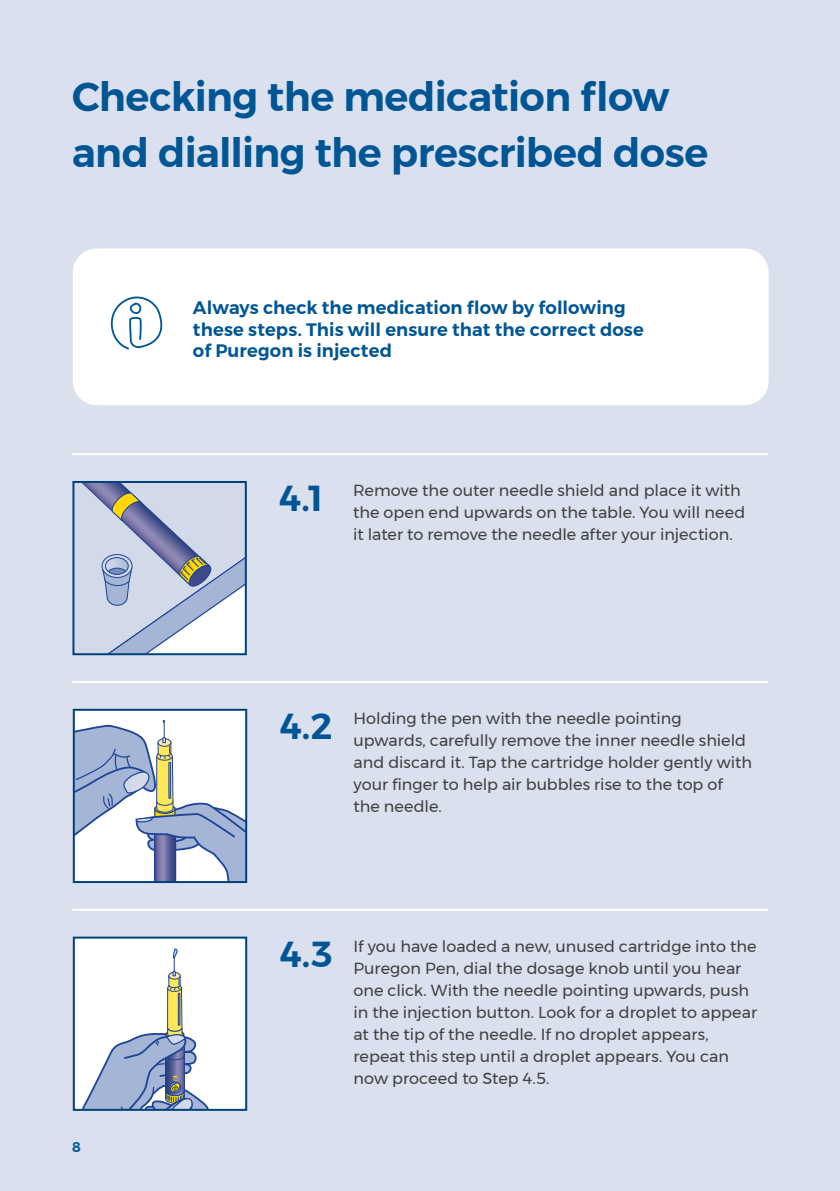
<style>
.page{position:relative;width:840px;height:1191px;background:#fff}
.page>*{position:absolute;margin:0;border:0;box-sizing:border-box;transform-origin:0 0}
.t1{font:600 40px/56px "Montserrat";letter-spacing:-.015em;color:#005695}
.t2{font:600 36px "Montserrat";color:#005695}
.t3{font:600 18px/21.6px "Montserrat";letter-spacing:.005em;color:#005695}
.t4{font:16px/22px "Montserrat";color:#414042}
.t5{font:600 14px "Montserrat";color:#005695}
</style>
<div class="page">
<div style="left:0;top:0;width:839px;height:1191px;background:#dae0ee"></div>
<svg style="left:83px;top:484px;width:161px;height:168px"></svg>
<div style="left:72px;top:481px;width:175px;height:174px;border:2px solid #00427a"></div>
<hr style="left:72px;top:453px;width:695px;height:2px;background:#fff">
<div style="left:74px;top:710px;width:172px;height:172px;background:#fff"></div>
<svg style="left:76px;top:720px;width:168px;height:160px"></svg>
<div style="left:168px;top:762px;width:3px;height:37px;border:1px solid #1d4496"></div>
<div style="left:73px;top:709px;width:174px;height:174px;border:2px solid #00427a"></div>
<div style="left:74px;top:938px;width:172px;height:171px;background:#fff"></div>
<svg style="left:82px;top:949px;width:126px;height:158px"></svg>
<div style="left:73px;top:936px;width:174px;height:174px;border:2px solid #00427a"></div>
<hr style="left:72px;top:681px;width:695px;height:2px;background:#fff">
<hr style="left:72px;top:908px;width:695px;height:2px;background:#fff">
<div style="left:73px;top:248px;width:695px;height:157px;background:#fff;border-radius:24px"></div>
<svg style="left:110px;top:296px;width:52px;height:54px"></svg>
<h1 class="t1" style="left:72px;top:69px;width:637px">Checking the medication flow and dialling the prescribed dose</h1>
<p class="t3" style="left:193px;top:297px;width:452px">Always check the medication flow by following these steps. This will ensure that the correct dose of Puregon is injected</p>
<h2 class="t2" style="left:280px;top:470px;width:44px">4.1</h2>
<p class="t4" style="left:353px;top:479px;width:393px">Remove the outer needle shield and place it with the open end upwards on the table. You will need it later to remove the needle after your injection.</p>
<p class="t5" style="left:72px;top:1136px;width:10px">8</p>
<h2 class="t2" style="left:280px;top:698px;width:53px">4.2</h2>
<p class="t4" style="left:353px;top:707px;width:400px">Holding the pen with the needle pointing upwards, carefully remove the inner needle shield and discard it. Tap the cartridge holder gently with your finger to help air bubbles rise to the top of the needle.</p>
<h2 class="t2" style="left:280px;top:925px;width:54px">4.3</h2>
<p class="t4" style="left:353px;top:935px;width:405px">If you have loaded a new, unused cartridge into the Puregon Pen, dial the dosage knob until you hear one click. With the needle pointing upwards, push in the injection button. Look for a droplet to appear at the tip of the needle. If no droplet appears, repeat this step until a droplet appears. You can now proceed to Step 4.5.</p>
</div>
